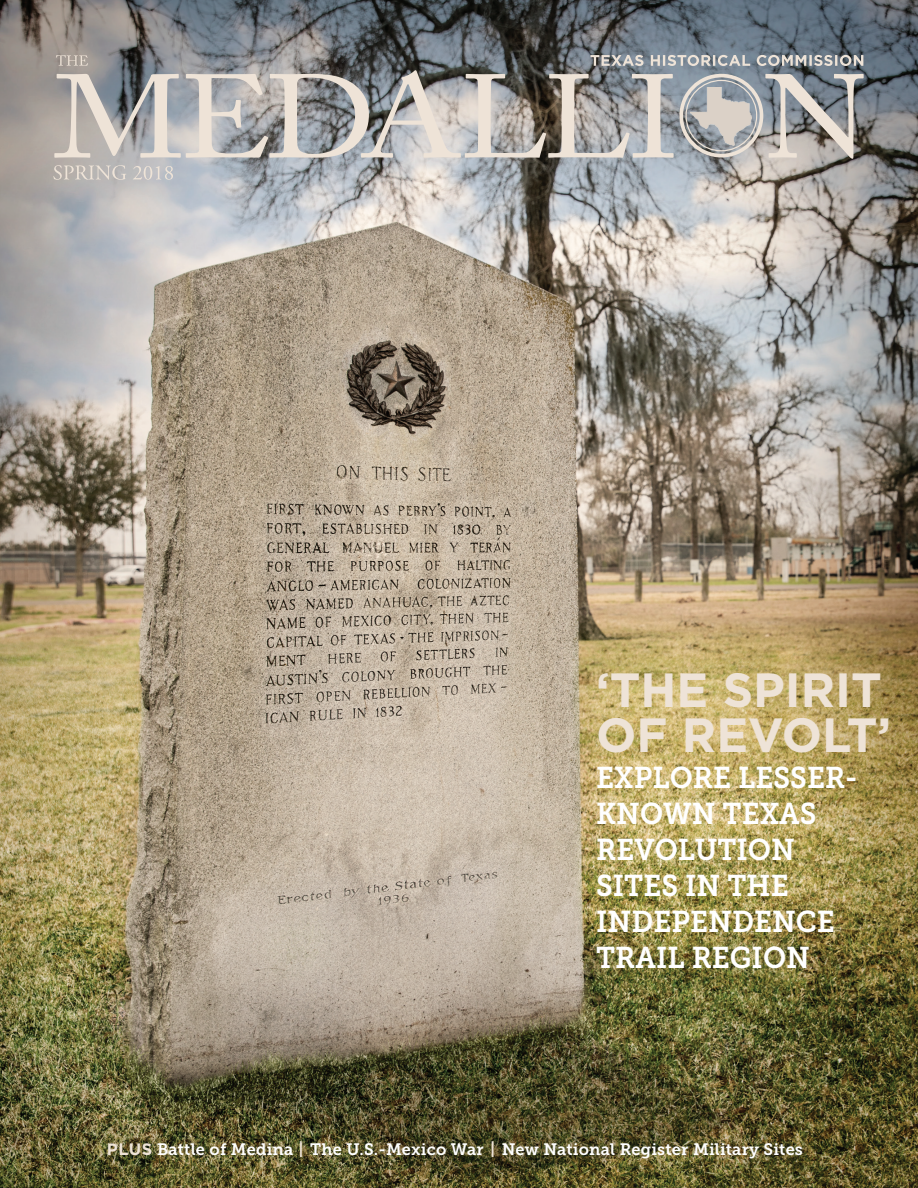
<style>
.page{position:relative;width:918px;height:1188px;background:#fff}
.page>*{position:absolute;margin:0;border:0;box-sizing:border-box;transform-origin:0 0}
.t1{font:700 48px/45px "Gotham";color:#eee3d7}
.t2{font:30px/36px "Museo Slab 700";color:#fff;scale:.94 1}
.t3{font:16.5px "Museo Slab 700";letter-spacing:.01em;color:#fff}
.s1{font-family:"Gotham";font-weight:700;color:#eee3d7}
.s2{font-family:"Gotham";font-size:22.5px;color:#eee3d7}
</style>
<div class="page">
<img style="left:0;top:0;width:918px;height:1188px">
<svg style="left:56px;top:55px;width:32px;height:11px"></svg>
<svg style="left:54px;top:70px;width:810px;height:89px;background:#a9a7a5"></svg>
<svg style="left:590px;top:55px;width:273px;height:11px;background:#a3a6a8"></svg>
<svg style="left:53px;top:165px;width:120px;height:15px;background:#c5c1be"></svg>
<h1 class="t1" style="left:596px;top:667px;width:296px">‘THE SPIRIT<br>OF REVOLT’</h1>
<h2 class="t2" style="left:596px;top:760px;width:280px">EXPLORE LESSER-<br>KNOWN TEXAS<br>REVOLUTION<br>SITES IN THE<br>INDEPENDENCE<br>TRAIL REGION</h2>
<p class="t3" style="left:107px;top:1140px;width:698px"><span class="s1">PLUS</span> Battle of Medina <span class="s2">I</span> The U.S.-Mexico War <span class="s2">I</span> New National Register Military Sites</p>
</div>
